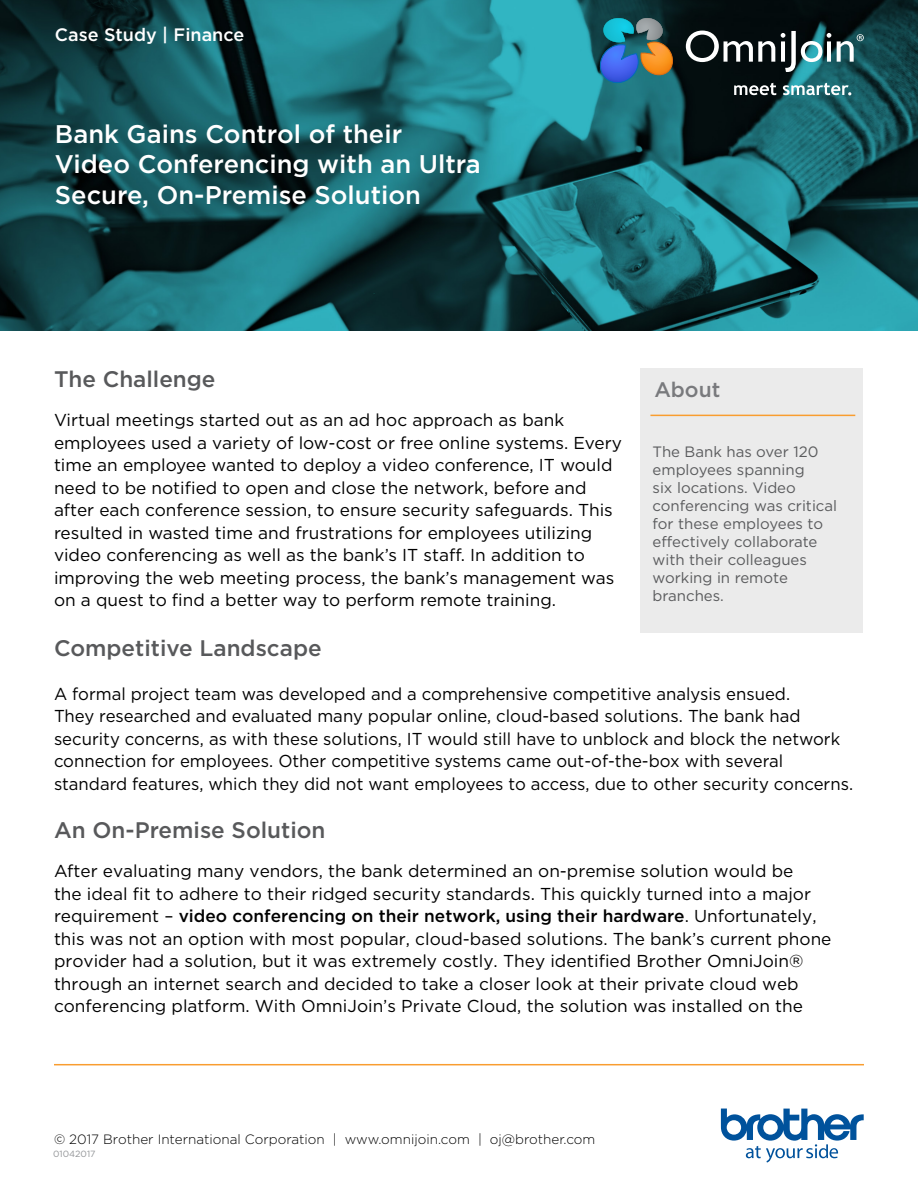
<style>
.page{position:relative;width:918px;height:1188px;background:#fff}
.page>*{position:absolute;margin:0;border:0;box-sizing:border-box;transform-origin:0 0}
.t1{font:500 25.5px/30.6px "Gotham";color:#fff}
.t2{font:500 22.5px "Gotham";color:#58595b}
.t3{font:500 21px "Gotham";color:#797a7d}
.t4{font:500 18px "Gotham";color:#fff}
.t5{font:17.25px/22.5px "Gotham";color:#000}
.t6{font:15px/18px "Gotham";color:#5a5b5d}
.t7{font:300 13.5px "Gotham";color:#000}
.t8{font:9px "Gotham";color:#939598}
.s1{font-weight:500}
</style>
<div class="page">
<svg style="left:721px;top:1109px;width:143px;height:54px"></svg>
<hr style="left:54px;top:1064px;width:810px;height:1px;background:#f99d2f">
<img style="left:0;top:0;width:918px;height:331px">
<div style="left:640px;top:368px;width:222px;height:265px;background:#ebebeb"></div>
<hr style="left:650px;top:415px;width:205px;height:1px;background:#f99d2f">
<svg style="left:686px;top:31px;width:89px;height:31px"></svg>
<svg style="left:781px;top:31px;width:50px;height:41px"></svg>
<svg style="left:598px;top:18px;width:76px;height:67px;background:#4b7282"></svg>
<svg style="left:734px;top:83px;width:42px;height:12px"></svg>
<svg style="left:783px;top:83px;width:68px;height:12px"></svg>
<svg style="left:837px;top:34px;width:27px;height:28px"></svg>
<p class="t4" style="left:55px;top:24px;width:191px">Case Study | Finance</p>
<h1 class="t1" style="left:55px;top:118px;width:427px">Bank Gains Control of their<br>Video Conferencing with an Ultra<br>Secure, On-Premise Solution</h1>
<h2 class="t2" style="left:54px;top:366px;width:163px">The Challenge</h2>
<p class="t5" style="left:54px;top:409px;width:569px">Virtual meetings started out as an ad hoc approach as bank employees used a variety of low-cost or free online systems. Every time an employee wanted to deploy a video conference, IT would need to be notified to open and close the network, before and after each conference session, to ensure security safeguards. This resulted in wasted time and frustrations for employees utilizing video conferencing as well as the bank’s IT staff. In addition to improving the web meeting process, the bank’s management was on a quest to find a better way to perform remote training.</p>
<h2 class="t2" style="left:54px;top:635px;width:269px">Competitive Landscape</h2>
<p class="t5" style="left:54px;top:682px;width:801px">A formal project team was developed and a comprehensive competitive analysis ensued.<br>They researched and evaluated many popular online, cloud-based solutions. The bank had security concerns, as with these solutions, IT would still have to unblock and block the network connection for employees. Other competitive systems came out-of-the-box with several standard features, which they did not want employees to access, due to other security concerns.</p>
<h2 class="t2" style="left:54px;top:818px;width:273px">An On-Premise Solution</h2>
<p class="t5" style="left:54px;top:860px;width:779px">After evaluating many vendors, the bank determined an on-premise solution would be<br>the ideal fit to adhere to their ridged security standards. This quickly turned into a major requirement – <span class="s1">video conferencing on their network, using their hardware</span>. Unfortunately, this was not an option with most popular, cloud-based solutions. The bank’s current phone provider had a solution, but it was extremely costly. They identified Brother OmniJoin® through an internet search and decided to take a closer look at their private cloud web conferencing platform. With OmniJoin’s Private Cloud, the solution was installed on the</p>
<p class="t3" style="left:654px;top:378px;width:68px">About</p>
<p class="t6" style="left:653px;top:443px;width:186px">The Bank has over 120 employees spanning<br>six locations. Video conferencing was critical for these employees to effectively collaborate with their colleagues working in remote branches.</p>
<p class="t7" style="left:54px;top:1132px;width:543px">© 2017 Brother International Corporation | www.omnijoin.com | oj@brother.com</p>
<p class="t8" style="left:53px;top:1149px;width:44px">01042017</p>
</div>
